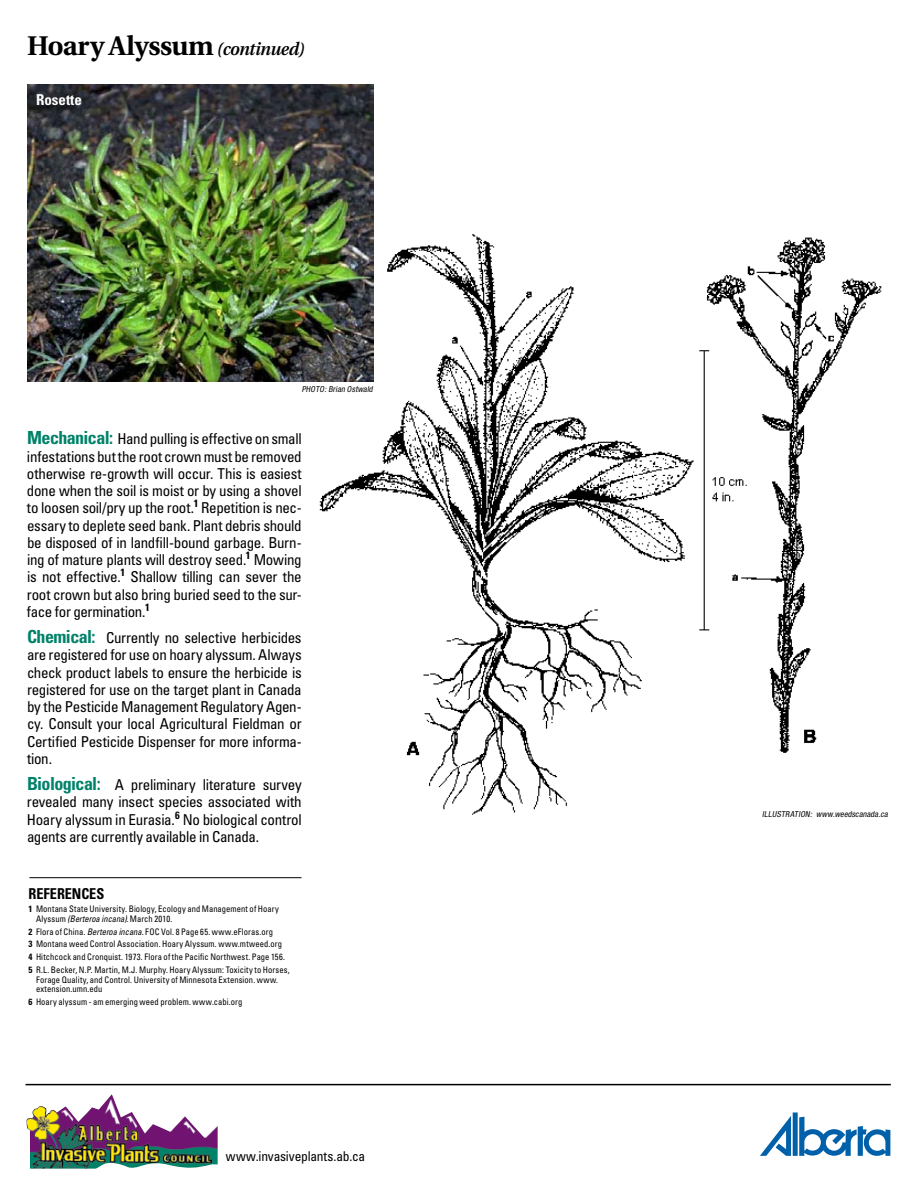
<style>
.page{position:relative;width:918px;height:1188px;background:#fff}
.page>*{position:absolute;margin:0;border:0;box-sizing:border-box;transform-origin:0 0}
.t1{font:700 27px "Utopia";letter-spacing:-.01em;color:#000}
.t2{font:condensed 15px/17.2px "Univers";letter-spacing:-.02em;color:#000;text-align:justify}
.t3{font:700 condensed 15px "Univers";color:#000;scale:.95 1}
.t4{font:700 condensed 15px "Univers";color:#fff}
.t5{font:condensed 13.5px "Univers";letter-spacing:-.015em;color:#000}
.t6{font:condensed 9px/12.8px "Univers";letter-spacing:.01em;color:#000;scale:.95 1}
.t7{font:italic condensed 8.25px "Helvetica Neue";color:#000}
.s1{font-weight:600;font-style:italic;font-size:18px}
.s2{font-weight:700;font-size:18px;color:#008269}
.s3{font-weight:700}
.s4{font-style:italic}
</style>
<div class="page">
<img style="left:26px;top:1094px;width:192px;height:75px">
<svg style="left:760px;top:1112px;width:130px;height:44px"></svg>
<hr style="left:26px;top:1084px;width:865px;height:1px;background:#000">
<hr style="left:29px;top:877px;width:272px;height:1px;background:#000">
<img style="left:314px;top:231px;width:568px;height:584px">
<img style="left:27px;top:84px;width:346px;height:297px">
<svg style="left:30px;top:87px;width:60px;height:27px;background:#26282d"></svg>
<h1 class="t1" style="left:27px;top:30px;width:279px">Hoary Alyssum <span class="s1">(continued)</span></h1>
<p class="t4" style="left:36px;top:90px;width:47px">Rosette</p>
<p class="t7" style="left:302px;top:384px;width:74px">Photo:Brian Ostwald</p>
<p class="t2" style="left:27px;top:430px;width:276px"><span class="s2">Mechanical:</span> Hand pulling is effective on small infestations but the root crown must be removed otherwise re-growth will occur. This is easiest done when the soil is moist or by using a shovel to loosen soil/pry up the root.<sup>1</sup> Repetition is nec&shy;essary to deplete seed bank. Plant debris should be disposed of in landfill-bound garbage. Burn&shy;ing of mature plants will destroy seed.<sup>1</sup> Mowing is not effective.<sup>1</sup> Shallow tilling can sever the root crown but also bring buried seed to the sur&shy;face for germination.<sup>1</sup></p>
<p class="t2" style="left:27px;top:629px;width:276px"><span class="s2">Chemical:</span> Currently no selective herbicides are registered for use on hoary alyssum. Always check product labels to ensure the herbicide is registered for use on the target plant in Canada by the Pesticide Management Regulatory Agen&shy;cy. Consult your local Agricultural Fieldman or Certified Pesticide Dispenser for more informa&shy;tion.</p>
<p class="t2" style="left:27px;top:776px;width:276px"><span class="s2">Biological:</span> A preliminary literature survey revealed many insect species associated with Hoary alyssum in Eurasia.<sup>6</sup> No biological control agents are currently available in Canada.</p>
<p class="t3" style="left:28px;top:885px;width:80px">references</p>
<p class="t6" style="left:36px;top:904px;width:257px;line-height:9.8px;text-indent:-8px"><span class="s3">1</span> Montana State University. Biology, Ecology and Management of Hoary<br>Alyssum <span class="s4">(Berteroa incana)</span>. March 2010.</p>
<p class="t6" style="left:28px;top:925px;width:276px"><span class="s3">2</span> Flora of China. <span class="s4">Berteroa incana.</span> FOC Vol. 8 Page 65. www.eFloras.org<br><span class="s3">3</span> Montana weed Control Association. Hoary Alyssum. www.mtweed.org<br><span class="s3">4</span> Hitchcock and Cronquist. 1973. Flora of the Pacific Northwest. Page 156.<br><span class="s3">5</span> R.L. Becker, N.P. Martin, M.J. Murphy. Hoary Alyssum: Toxicity to Horses,</p>
<p class="t6" style="left:36px;top:974px;width:256px;line-height:9.8px">Forage Quality, and Control. University of Minnesota Extension. www. extension.umn.edu</p>
<p class="t6" style="left:28px;top:995px;width:227px"><span class="s3">6</span> Hoary alyssum - am emerging weed problem. www.cabi.org</p>
<p class="t5" style="left:226px;top:1148px;width:141px">www.invasiveplants.ab.ca</p>
<p class="t7" style="left:762px;top:809px;width:129px">illustration: www.weedscanada.ca</p>
</div>
